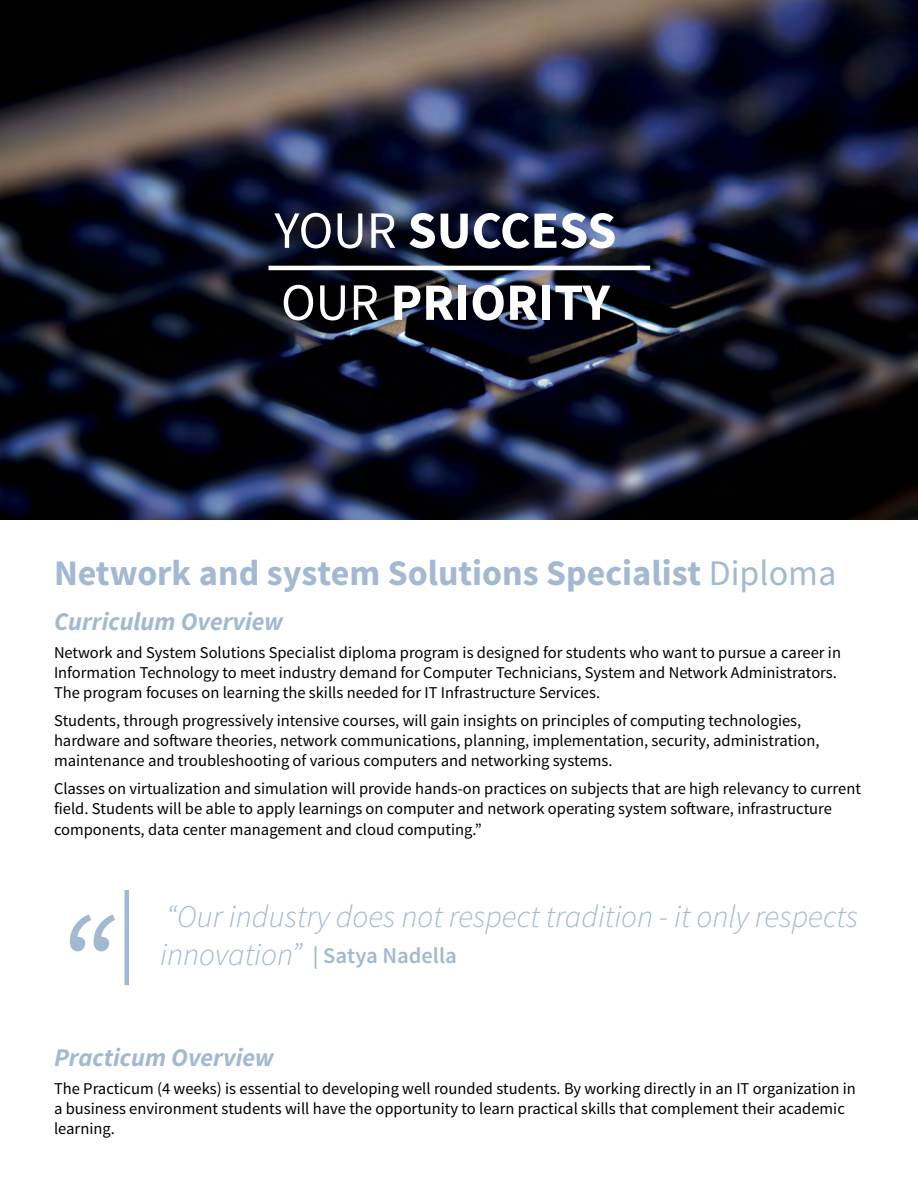
<style>
.page{position:relative;width:918px;height:1188px;background:#fff}
.page>*{position:absolute;margin:0;border:0;box-sizing:border-box;transform-origin:0 0}
.t1{font:italic 144px "Source Sans Pro";color:#a2b9d1}
.t2{font:700 52.5px/72px "Source Sans Pro";color:#fff}
.t3{font:700 36px "Source Sans Pro";color:#a2b9d1}
.t4{font:italic 300 31.5px/37.8px "Source Sans Pro";color:#a2b9d1}
.t5{font:italic 700 25.5px "Source Sans Pro";color:#a2b9d1}
.t6{font:600 22.5px "Source Sans Pro";color:#a2b9d1}
.t7{font:16.5px/20.2px "Source Sans Pro";color:#000}
.s1{font-weight:400}
</style>
<div class="page">
<img style="left:0;top:0;width:918px;height:519px">
<hr style="left:268px;top:266px;width:382px;height:4px;background:#fff">
<div style="left:124px;top:890px;width:5px;height:95px;background:#a2b9d1"></div>
<h2 class="t2" style="left:275px;top:196px;width:343px"><span class="s1">YOUR</span> SUCCESS<br><span class="s1">OUR</span> PRIORITY</h2>
<h3 class="t3" style="left:54px;top:550px;width:784px">Network and system Solutions Specialist <span class="s1">Diploma</span></h3>
<h3 class="t5" style="left:54px;top:605px;width:231px">Curriculum Overview</h3>
<p class="t7" style="left:54px;top:642px;width:789px">Network and System Solutions Specialist diploma program is designed for students who want to pursue a career in<br>Information Technology to meet industry demand for Computer Technicians, System and Network Administrators.<br>The program focuses on learning the skills needed for IT Infrastructure Services.</p>
<p class="t7" style="left:54px;top:711px;width:767px">Students, through progressively intensive courses, will gain insights on principles of computing technologies, hardware and software theories, network communications, planning, implementation, security, administration, maintenance and troubleshooting of various computers and networking systems.</p>
<p class="t7" style="left:54px;top:779px;width:808px">Classes on virtualization and simulation will provide hands-on practices on subjects that are high relevancy to current field. Students will be able to apply learnings on computer and network operating system software, infrastructure components, data center management and cloud computing.”</p>
<h1 class="t1" style="left:54px;top:877px;width:60px">“</h1>
<h3 class="t4" style="left:160px;top:898px;width:700px">“Our industry does not respect tradition - it only respects innovation”</h3>
<h3 class="t6" style="left:313px;top:942px;width:146px">| Satya Nadella</h3>
<h3 class="t5" style="left:54px;top:1041px;width:221px">Practicum Overview</h3>
<p class="t7" style="left:54px;top:1078px;width:803px">The Practicum (4 weeks) is essential to developing well rounded students. By working directly in an IT organization in a business environment students will have the opportunity to learn practical skills that complement their academic learning.</p>
</div>
